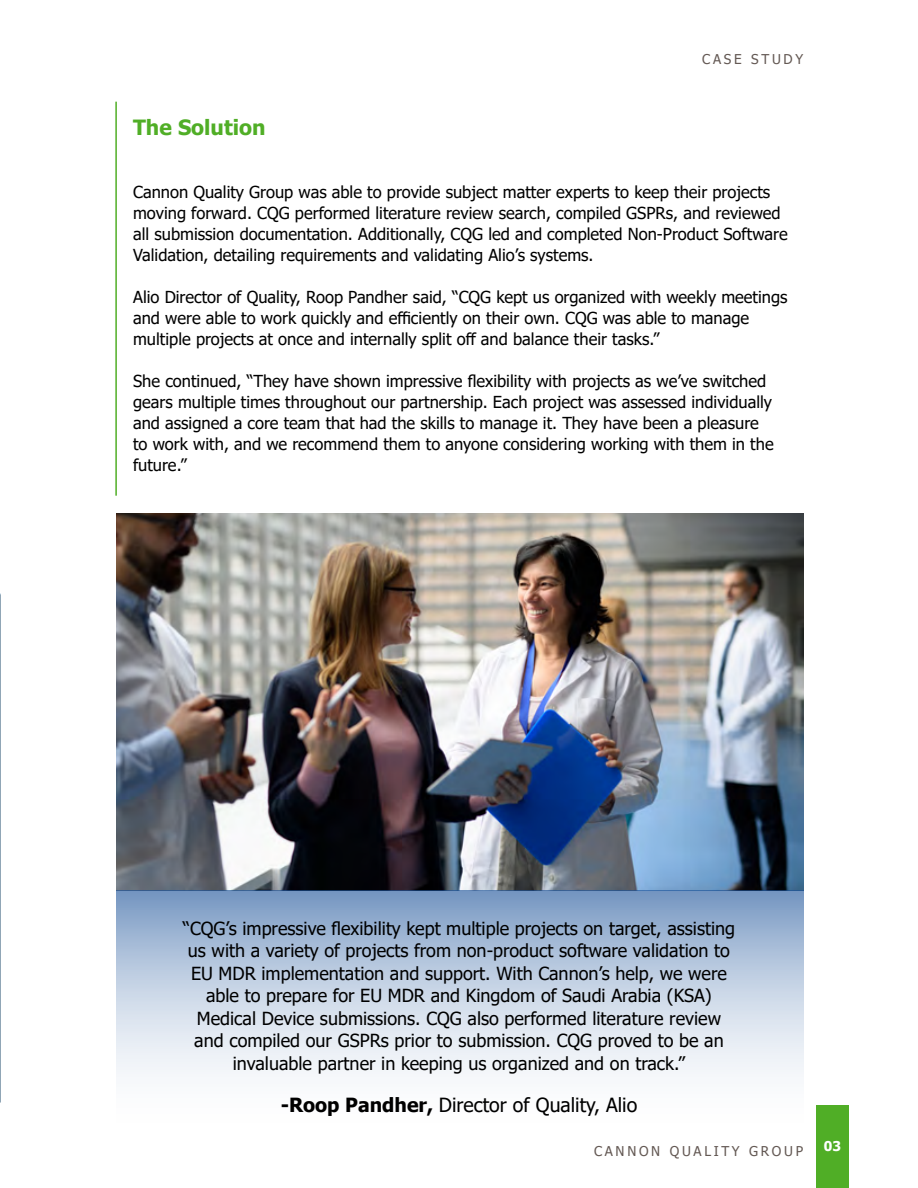
<style>
.page{position:relative;width:918px;height:1188px;background:#fff}
.page>*{position:absolute;margin:0;border:0;box-sizing:border-box;transform-origin:0 0}
.t1{font:700 21px "Tahoma";color:#50ae26}
.t2{font:19.5px "Tahoma";color:#000}
.t3{font:18px/22.5px "Tahoma";color:#000;text-align:center}
.t4{font:16.5px/21px "Tahoma";color:#000}
.t5{font:13.5px "Tahoma";letter-spacing:.2em;color:#645954}
.t6{font:700 13.5px "Tahoma";color:#fff}
.s1{font-weight:700}
</style>
<div class="page">
<img style="left:0;top:594px;width:1px;height:508px">
<img style="left:116px;top:513px;width:687px;height:378px">
<div style="left:816px;top:1106px;width:33px;height:82px;background:#50ae26"></div>
<hr style="left:115px;top:102px;width:2px;height:394px;background:#50ae26">
<svg style="left:116px;top:891px;width:687px;height:183px;background:#becde1"></svg>
<p class="t1" style="left:133px;top:113px;width:134px">The Solution</p>
<p class="t5" style="left:702px;top:50px;width:102px">CASE STUDY</p>
<p class="t4" style="left:133px;top:183px;width:656px">Cannon Quality Group was able to provide subject matter experts to keep their projects moving forward. CQG performed literature review search, compiled GSPRs, and reviewed all submission documentation. Additionally, CQG led and completed Non-Product Software Validation, detailing requirements and validating Alio’s systems.</p>
<p class="t4" style="left:133px;top:288px;width:656px">Alio Director of Quality, Roop Pandher said, “CQG kept us organized with weekly meetings and were able to work quickly and efficiently on their own. CQG was able to manage multiple projects at once and internally split off and balance their tasks.”</p>
<p class="t4" style="left:133px;top:372px;width:642px">She continued, “They have shown impressive flexibility with projects as we’ve switched gears multiple times throughout our partnership. Each project was assessed individually and assigned a core team that had the skills to manage it. They have been a pleasure to work with, and we recommend them to anyone considering working with them in the future.”</p>
<p class="t3" style="left:183px;top:918px;width:554px">“CQG’s impressive flexibility kept multiple projects on target, assisting us with a variety of projects from non-product software validation to EU MDR implementation and support. With Cannon’s help, we were able to prepare for EU MDR and Kingdom of Saudi Arabia (KSA)<br>Medical Device submissions. CQG also performed literature review and compiled our GSPRs prior to submission. CQG proved to be an invaluable partner in keeping us organized and on track.”</p>
<p class="t2" style="left:281px;top:1092px;width:358px"><span class="s1">-Roop Pandher,</span> Director of Quality, Alio</p>
<p class="t5" style="left:594px;top:1142px;width:211px">CANNON QUALITY GROUP</p>
<p class="t6" style="left:824px;top:1137px;width:19px">03</p>
</div>
